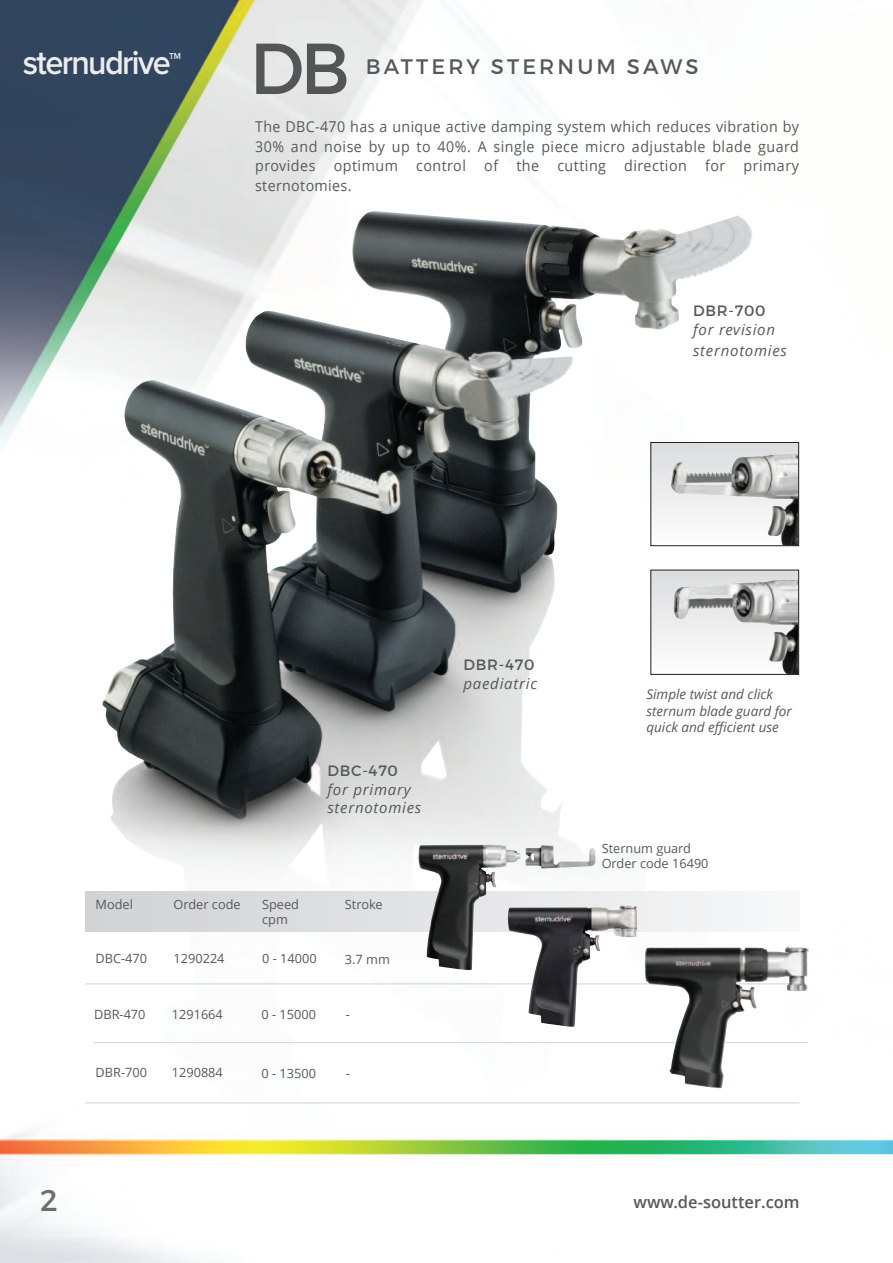
<style>
.page{position:relative;width:893px;height:1263px;background:#fff}
.page>*{position:absolute;margin:0;border:0;box-sizing:border-box;transform-origin:0 0}
.t1{font:72px "Montserrat";color:#545557}
.t2{font:600 34.5px "Proxima Nova";letter-spacing:-.05em;color:#ececee;scale:.94 1}
.t3{font:30px "Montserrat";color:#6c6d70}
.t4{font:21px "Montserrat";letter-spacing:.15em;color:#57585a}
.t5{font:600 16.5px "Open Sans";color:#57585a}
.t6{font:15px/19.5px "Open Sans";letter-spacing:.035em;color:#57585a;text-align:justify;scale:.95 1}
.t7{font:italic 15px/18.1px "Open Sans";letter-spacing:.05em;color:#57585a}
.t8{font:15px "Montserrat";letter-spacing:.05em;color:#57585a}
.t9{font:italic 13.5px/16.4px "Open Sans";color:#57585a}
.t10{font:12.75px/15px "Open Sans";color:#57585a}
.t11{font:600 9px "Proxima Nova";color:#ececee;scale:.96 1}
</style>
<div class="page">
<img style="left:0;top:0;width:893px;height:1263px">
<img style="left:107px;top:487px;width:602px;height:640px">
<svg style="left:85px;top:891px;width:714px;height:40px"></svg>
<hr style="left:85px;top:1103px;width:714px;height:1px;background:#d1d2d4">
<hr style="left:85px;top:984px;width:714px;height:1px;background:#d1d2d4">
<hr style="left:94px;top:1042px;width:714px;height:1px;background:#d1d2d4">
<img style="left:525px;top:845px;width:70px;height:23px">
<img style="left:418px;top:844px;width:102px;height:126px">
<img style="left:645px;top:946px;width:164px;height:142px">
<img style="left:508px;top:905px;width:129px;height:122px">
<div style="left:651px;top:442px;width:148px;height:104px;background:linear-gradient(to bottom,#dbdcde,#fdfdfd)"></div>
<img style="left:671px;top:454px;width:126px;height:90px">
<div style="left:651px;top:442px;width:148px;height:104px;border:1px solid #231f20"></div>
<div style="left:651px;top:570px;width:148px;height:104px;background:linear-gradient(to bottom,#dbdcde,#fdfdfd)"></div>
<img style="left:674px;top:580px;width:123px;height:93px">
<div style="left:651px;top:570px;width:148px;height:105px;border:1px solid #231f20"></div>
<h2 class="t2" style="left:23px;top:51px;width:159px">sternudrive</h2>
<p class="t11" style="left:169px;top:53px;width:14px">TM</p>
<h1 class="t1" style="left:250px;top:41px;width:101px">DB</h1>
<h3 class="t4" style="left:366px;top:58px;width:334px">BATTERY STERNUM SAWS</h3>
<p class="t6" style="left:255px;top:116px;width:574px">The DBC-470 has a unique active damping system which reduces vibration by 30% and noise by up to 40%. A single piece micro adjustable blade guard provides optimum control of the cutting direction for primary sternotomies.</p>
<p class="t8" style="left:693px;top:305px;width:74px">DBR-700</p>
<p class="t7" style="left:693px;top:319px;width:95px;line-height:21.1px">for revision sternotomies</p>
<p class="t8" style="left:463px;top:659px;width:72px">DBR-470</p>
<p class="t7" style="left:463px;top:674px;width:75px">paediatric</p>
<p class="t9" style="left:646px;top:686px;width:147px">Simple twist and click sternum blade guard for quick and efficient use</p>
<p class="t8" style="left:327px;top:764px;width:72px">DBC-470</p>
<p class="t7" style="left:327px;top:780px;width:95px">for primary sternotomies</p>
<p class="t10" style="left:602px;top:840px;width:108px">Sternum guard<br>Order code 16490</p>
<p class="t10" style="left:96px;top:897px;width:39px">Model</p>
<p class="t10" style="left:96px;top:951px;width:53px">DBC-470</p>
<p class="t10" style="left:174px;top:897px;width:69px">Order code</p>
<p class="t10" style="left:174px;top:951px;width:53px">1290224</p>
<p class="t10" style="left:262px;top:896px;width:38px">Speed cpm</p>
<p class="t10" style="left:262px;top:950px;width:56px">0 - 14000</p>
<p class="t10" style="left:345px;top:897px;width:39px">Stroke</p>
<p class="t10" style="left:345px;top:951px;width:47px">3.7 mm</p>
<p class="t10" style="left:94px;top:1006px;width:53px">DBR-470</p>
<p class="t10" style="left:172px;top:1006px;width:53px">1291664</p>
<p class="t10" style="left:262px;top:1007px;width:56px">0 - 15000</p>
<p class="t10" style="left:346px;top:1007px;width:6px">-</p>
<p class="t10" style="left:96px;top:1065px;width:53px">DBR-700</p>
<p class="t10" style="left:172px;top:1064px;width:53px">1290884</p>
<p class="t10" style="left:262px;top:1065px;width:56px">0 - 13500</p>
<p class="t10" style="left:346px;top:1065px;width:6px">-</p>
<h3 class="t3" style="left:40px;top:1189px;width:19px">2</h3>
<p class="t5" style="left:634px;top:1190px;width:168px">www.de-soutter.com</p>
</div>
